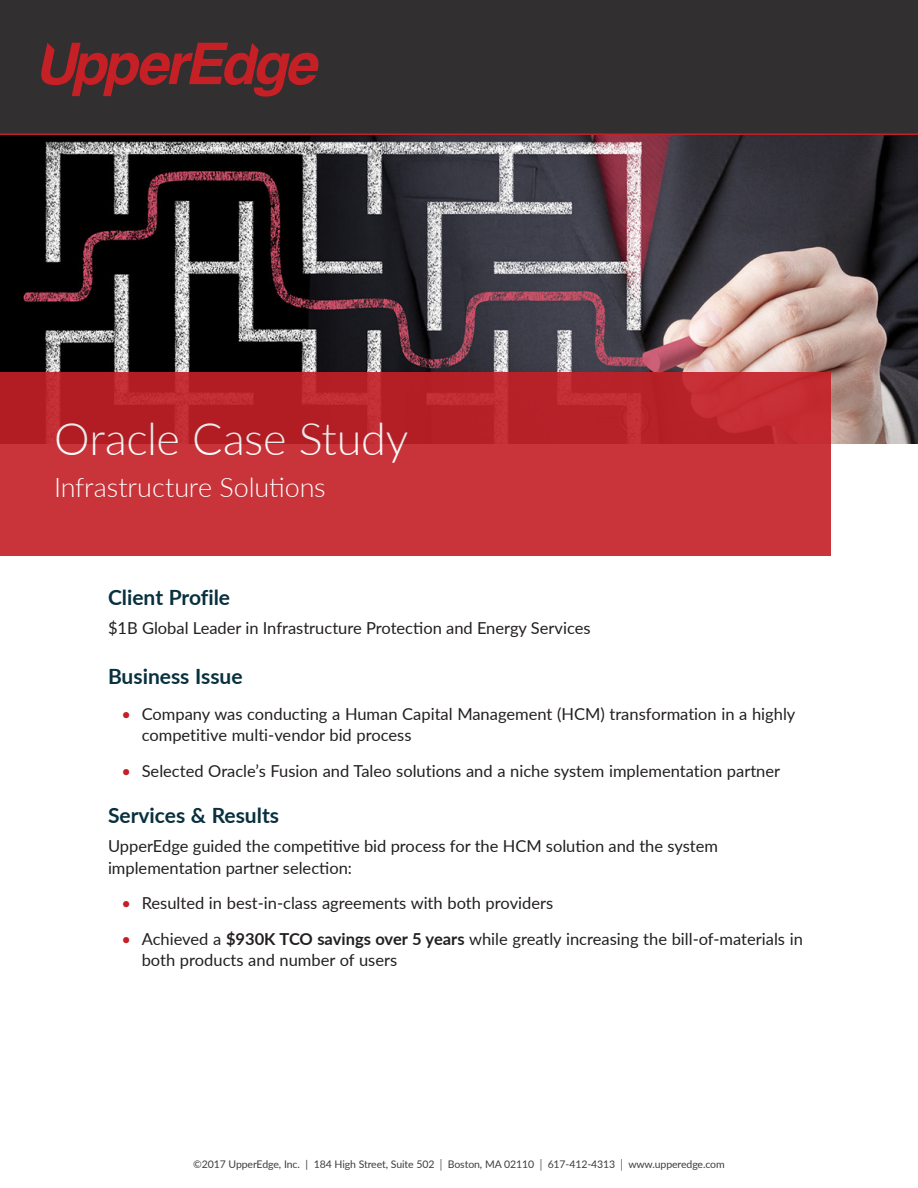
<style>
.page{position:relative;width:918px;height:1188px;background:#fff}
.page>*{position:absolute;margin:0;border:0;box-sizing:border-box;transform-origin:0 0}
.t1{font:300 45px "Lato";letter-spacing:-.01em;color:#fff}
.t2{font:300 27px "Lato";letter-spacing:-.005em;color:#fff}
.Heading_1{font:700 21px "Lato";color:#08303e}
.Body_Text{font:16.5px/21.8px "Lato";color:#231f20}
.t3{font:10.5px "Lato";letter-spacing:-.01em;color:#3e3e3f}
.s1{color:#c42027}
.s2{font-weight:700}
</style>
<div class="page">
<img style="left:0;top:135px;width:918px;height:309px">
<div style="left:0;top:0;width:918px;height:135px;background:#312f30"></div>
<svg style="left:41px;top:43px;width:278px;height:54px;background:#6c282b"></svg>
<div style="left:0;top:372px;width:830px;height:184px;background:linear-gradient(to bottom,#b82228,#ce393f)"></div>
<h1 class="t1" style="left:54px;top:408px;width:356px">Oracle Case Study</h1>
<h2 class="t2" style="left:54px;top:469px;width:273px">Infrastructure Solutions</h2>
<p class="Heading_1" style="left:108px;top:582px;width:124px">Client Profile</p>
<p class="Body_Text" style="left:108px;top:617px;width:484px">$1B Global Leader in Infrastructure Protection and Energy Services</p>
<p class="Heading_1" style="left:108px;top:661px;width:136px">Business Issue</p>
<p class="Body_Text" style="left:142px;top:702px;width:655px;text-indent:-20px"><span class="s1">•</span> Company was conducting a Human Capital Management (HCM) transformation in a highly competitive multi-vendor bid process</p>
<p class="Body_Text" style="left:122px;top:759px;width:660px"><span class="s1">•</span> Selected Oracle’s Fusion and Taleo solutions and a niche system implementation partner</p>
<p class="Heading_1" style="left:108px;top:800px;width:173px">Services &amp; Results</p>
<p class="Body_Text" style="left:108px;top:835px;width:612px">UpperEdge guided the competitive bid process for the HCM solution and the system implementation partner selection:</p>
<p class="Body_Text" style="left:122px;top:892px;width:433px"><span class="s1">•</span> Resulted in best-in-class agreements with both providers</p>
<p class="Body_Text" style="left:142px;top:927px;width:663px;text-indent:-20px"><span class="s1">•</span> Achieved a <span class="s2">$930K TCO savings over 5 years</span> while greatly increasing the bill-of-materials in both products and number of users</p>
<p class="t3" style="left:193px;top:1156px;width:533px">©2017 UpperEdge, Inc. | 184 High Street, Suite 502 │ Boston, MA 02110 │ 617-412-4313 │ www.upperedge.com</p>
</div>
